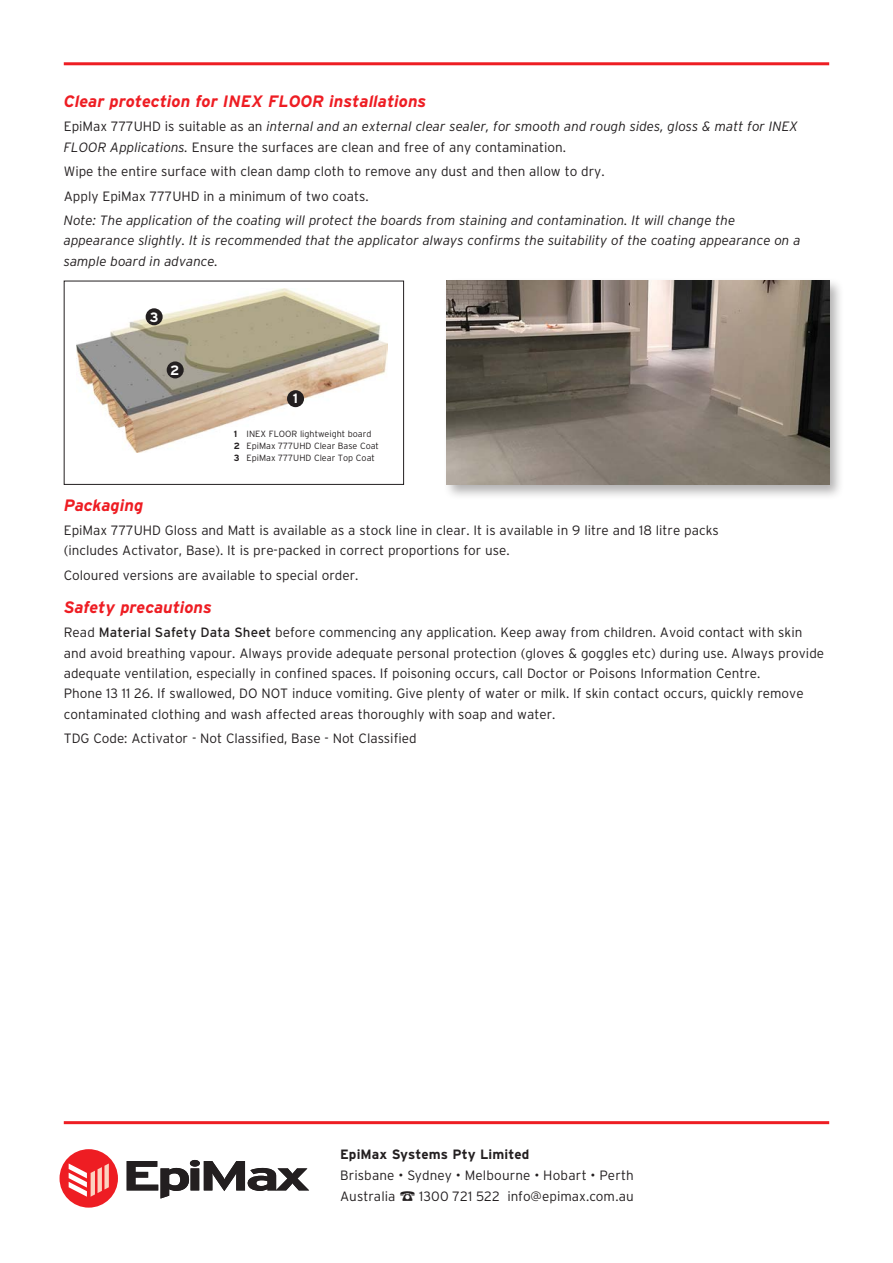
<style>
.page{position:relative;width:893px;height:1263px;background:#fff}
.page>*{position:absolute;margin:0;border:0;box-sizing:border-box;transform-origin:0 0}
.t1{font:italic 700 16.5px "Interstate";color:#ee1d23}
.t2{font:300 13.5px/20.2px "Interstate";color:#231f20}
.t3{font:italic 300 13.5px/20.2px "Interstate";color:#231f20}
.t4{font:700 13.5px "Interstate";letter-spacing:.005em;color:#231f20}
.t5{font:700 13.5px "Interstate";color:#fff}
.t6{font:300 9px/12px "Interstate";color:#231f20}
.s1{font-style:normal}
.s2{font-weight:700}
.s3{font-weight:400}
</style>
<div class="page">
<hr style="left:64px;top:1121px;width:765px;height:3px;background:#ee1d23">
<hr style="left:64px;top:62px;width:765px;height:3px;background:#ee1d23">
<div style="left:60px;top:1149px;width:58px;height:58px;background:#ee1d23;border-radius:50%"></div>
<svg style="left:69px;top:1163px;width:40px;height:34px"></svg>
<svg style="left:127px;top:1160px;width:182px;height:38px"></svg>
<img style="left:76px;top:288px;width:312px;height:164px">
<div style="left:64px;top:281px;width:340px;height:204px;border:1px solid #231f20"></div>
<div style="left:287px;top:390px;width:17px;height:17px;background:#231f20;border-radius:50%"></div>
<div style="left:167px;top:361px;width:17px;height:17px;background:#231f20;border-radius:50%"></div>
<div style="left:146px;top:308px;width:17px;height:17px;background:#231f20;border-radius:50%"></div>
<div style="left:443px;top:277px;width:402px;height:223px;background:#231f20;opacity:.35"></div>
<img style="left:446px;top:281px;width:383px;height:204px">
<p class="t1" style="left:64px;top:92px;width:364px">Clear protection for INEX FLOOR installations</p>
<p class="t3" style="left:64px;top:116px;width:736px"><span class="s1">EpiMax 777UHD is suitable as an</span> internal and an external clear sealer, for smooth and rough sides, gloss &amp; matt for INEX<br>FLOOR Applications. <span class="s1">Ensure the surfaces are clean and free of any contamination.</span></p>
<p class="t2" style="left:64px;top:159px;width:542px;line-height:24.5px">Wipe the entire surface with clean damp cloth to remove any dust and then allow to dry.<br>Apply EpiMax 777UHD in a minimum of two coats.</p>
<p class="t3" style="left:64px;top:210px;width:738px">Note: The application of the coating will protect the boards from staining and contamination. It will change the appearance slightly. It is recommended that the applicator always confirms the suitability of the coating appearance on a sample board in advance.</p>
<p class="t5" style="left:150px;top:309px;width:10px">3</p>
<p class="t5" style="left:170px;top:362px;width:11px">2</p>
<p class="t5" style="left:293px;top:391px;width:7px">1</p>
<p class="t6" style="left:234px;top:427px;width:147px"><span class="s2">1</span> INEX FLOOR lightweight board<br><span class="s2">2</span> EpiMax 777UHD Clear Base Coat<br><span class="s2">3</span> EpiMax 777UHD Clear Top Coat</p>
<p class="t1" style="left:64px;top:496px;width:81px">Packaging</p>
<p class="t2" style="left:64px;top:520px;width:657px">EpiMax 777UHD Gloss and Matt is available as a stock line in clear. It is available in 9 litre and 18 litre packs (includes Activator, Base). It is pre-packed in correct proportions for use.</p>
<p class="t2" style="left:64px;top:565px;width:296px">Coloured versions are available to special order.</p>
<p class="t1" style="left:64px;top:598px;width:150px">Safety precautions</p>
<p class="t2" style="left:64px;top:622px;width:762px">Read <span class="s3">Material Safety Data Sheet</span> before commencing any application. Keep away from children. Avoid contact with skin and avoid breathing vapour. Always provide adequate personal protection (gloves &amp; goggles etc) during use. Always provide adequate ventilation, especially in confined spaces. If poisoning occurs, call Doctor or Poisons Information Centre.<br>Phone 13 11 26. If swallowed, DO NOT induce vomiting. Give plenty of water or milk. If skin contact occurs, quickly remove contaminated clothing and wash affected areas thoroughly with soap and water.</p>
<p class="t2" style="left:64px;top:728px;width:354px">TDG Code: Activator - Not Classified, Base - Not Classified</p>
<p class="t4" style="left:340px;top:1147px;width:191px">EpiMax Systems Pty Limited</p>
<p class="t2" style="left:340px;top:1165px;width:295px;line-height:21px">Brisbane • Sydney • Melbourne • Hobart • Perth<br>Australia</p>
<p class="t2" style="left:419px;top:1186px;width:216px">1300 721 522 info@epimax.com.au</p>
</div>
